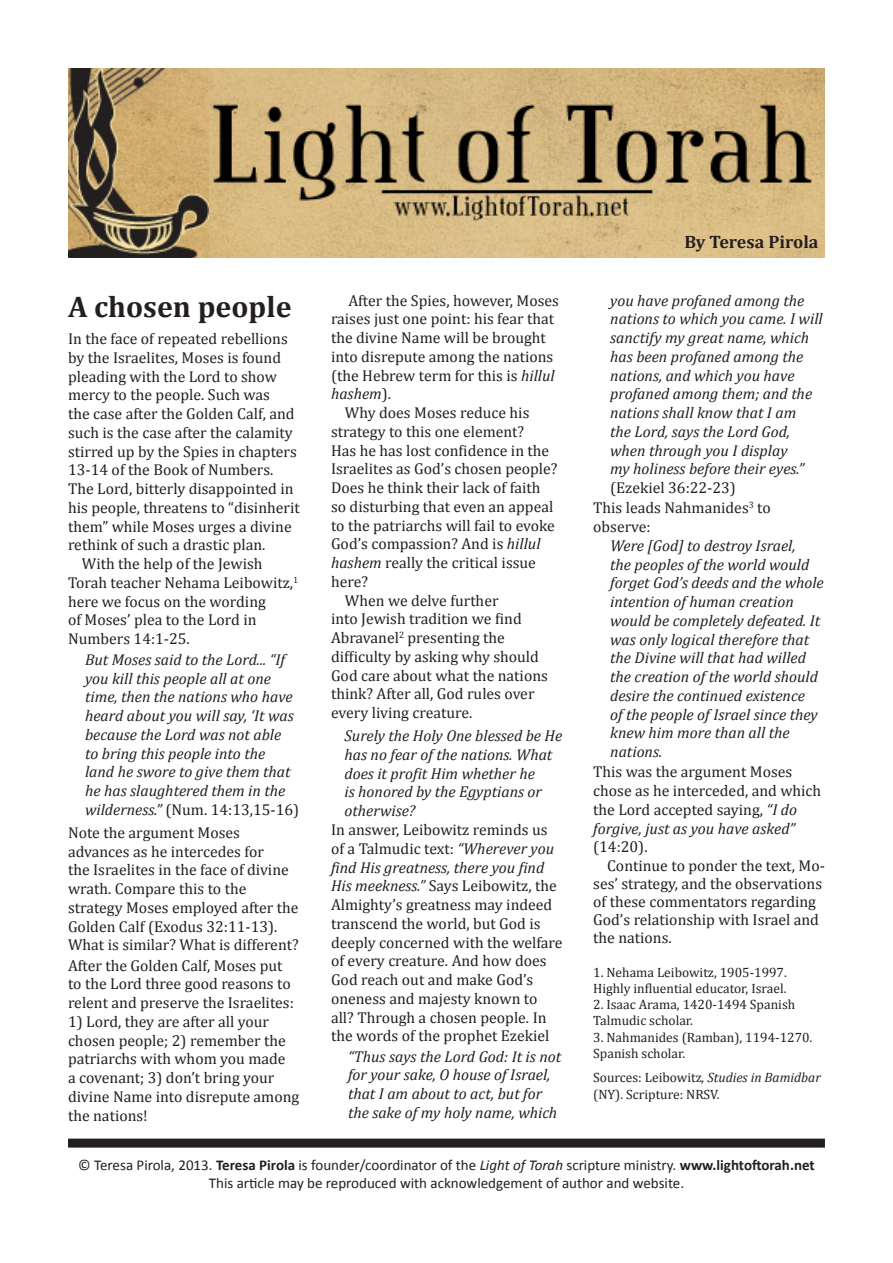
<style>
.page{position:relative;width:893px;height:1263px;background:#fff}
.page>*{position:absolute;margin:0;border:0;box-sizing:border-box;transform-origin:0 0}
.t1{font:700 30px "Cambria";color:#231f20}
.t2{font:700 18px "Cambria";color:#231f20}
.t3{font:15.75px/18.8px "Cambria";color:#231f20}
.t4{font:italic 15.75px/18.8px "Cambria";color:#231f20}
.t5{font:15px "Calibri";color:#231f20}
.t6{font:13.5px/16.2px "Cambria";color:#231f20}
.s1{font-style:normal}
.s2{font-style:italic}
.s3{font-weight:700}
</style>
<div class="page">
<div style="left:68px;top:1138px;width:757px;height:9px;background:#231f20"></div>
<img style="left:208px;top:68px;width:617px;height:190px">
<img style="left:68px;top:68px;width:140px;height:190px">
<p class="t1" style="left:68px;top:288px;width:225px">A chosen people</p>
<p class="t3" style="left:68px;top:329px;width:233px">In the face of repeated rebellions by the Israelites, Moses is found pleading with the Lord to show mercy to the people. Such was<br>the case after the Golden Calf, and such is the case after the calamity stirred up by the Spies in chapters<br>13-14 of the Book of Numbers.<br>The Lord, bitterly disappointed in his people, threatens to “disinherit them” while Moses urges a divine rethink of such a drastic plan.</p>
<p class="t3" style="left:68px;top:554px;width:232px;text-indent:14px">With the help of the Jewish<br>Torah teacher Nehama Leibowitz,<sup>1 </sup>here we focus on the wording<br>of Moses’ plea to the Lord in<br>Numbers 14:1-25.</p>
<p class="t4" style="left:85px;top:650px;width:216px">But Moses said to the Lord... “If you kill this people all at one time, then the nations who have heard about you will say, ‘It was because the Lord was not able<br>to bring this people into the<br>land he swore to give them that he has slaughtered them in the wilderness.” <span class="s1">(Num. 14:13,15-16)</span></p>
<p class="t3" style="left:68px;top:823px;width:232px">Note the argument Moses advances as he intercedes for<br>the Israelites in the face of divine wrath. Compare this to the strategy Moses employed after the<br>Golden Calf (Exodus 32:11-13).<br>What is similar? What is different?</p>
<p class="t3" style="left:68px;top:956px;width:227px">After the Golden Calf, Moses put to the Lord three good reasons to relent and preserve the Israelites:</p>
<p class="t3" style="left:68px;top:1012px;width:233px">1) Lord, they are after all your chosen people; 2) remember the patriarchs with whom you made<br>a covenant; 3) don’t bring your divine Name into disrepute among the nations!</p>
<p class="t3" style="left:331px;top:291px;width:229px;text-indent:17px">After the Spies, however, Moses raises just one point: his fear that the divine Name will be brought into disrepute among the nations (the Hebrew term for this is <span class="s2">hillul hashem</span>).</p>
<p class="t3" style="left:331px;top:403px;width:228px;text-indent:14px">Why does Moses reduce his strategy to this one element?<br>Has he has lost confidence in the<br>Israelites as God’s chosen people?<br>Does he think their lack of faith so disturbing that even an appeal to the patriarchs will fail to evoke<br>God’s compassion? And is <span class="s2">hillul hashem</span> really the critical issue here?</p>
<p class="t3" style="left:331px;top:591px;width:218px;text-indent:14px">When we delve further<br>into Jewish tradition we find<br>Abravanel<sup>2</sup> presenting the difficulty by asking why should<br>God care about what the nations think? After all, God rules over every living creature.</p>
<p class="t4" style="left:344px;top:726px;width:219px">Surely the Holy One blessed be He has no fear of the nations. What does it profit Him whether he<br>is honored by the Egyptians or otherwise?</p>
<p class="t3" style="left:331px;top:820px;width:233px">In answer, Leibowitz reminds us of a Talmudic text: <span class="s2">“Wherever you find His greatness, there you find<br>His meekness.”</span> Says Leibowitz, the<br>Almighty’s greatness may indeed transcend the world, but God is deeply concerned with the welfare of every creature. And how does<br>God reach out and make God’s oneness and majesty known to all? Through a chosen people. In the words of the prophet Ezekiel</p>
<p class="t4" style="left:348px;top:1046px;width:215px">“Thus says the Lord God: It is not for your sake, O house of Israel, that I am about to act, but for the sake of my holy name, which</p>
<p class="t2" style="left:684px;top:230px;width:136px">By Teresa Pirola</p>
<p class="t4" style="left:610px;top:291px;width:214px">you have profaned among the nations to which you came. I will sanctify my great name, which has been profaned among the nations, and which you have profaned among them; and the nations shall know that I am<br>the Lord, says the Lord God, when through you I display<br>my holiness before their eyes.” <span class="s1">(Ezekiel 36:22-23)</span></p>
<p class="t3" style="left:593px;top:499px;width:179px">This leads Nahmanides<sup>3</sup> to observe:</p>
<p class="t4" style="left:610px;top:536px;width:215px">Were [God] to destroy Israel,<br>the peoples of the world would forget God’s deeds and the whole intention of human creation would be completely defeated. It was only logical therefore that the Divine will that had willed the creation of the world should desire the continued existence<br>of the people of Israel since they knew him more than all the nations.</p>
<p class="t3" style="left:593px;top:763px;width:229px">This was the argument Moses chose as he interceded, and which the Lord accepted saying, <span class="s2">“I do forgive, just as you have asked” </span>(14:20).</p>
<p class="t3" style="left:593px;top:856px;width:233px;line-height:18px;text-indent:14px">Continue to ponder the text, Mo&shy;ses’ strategy, and the observations of these commentators regarding<br>God’s relationship with Israel and the nations.</p>
<p class="t6" style="left:593px;top:964px;width:195px">1. Nehama Leibowitz, 1905-1997.<br>Highly influential educator, Israel.</p>
<p class="t6" style="left:593px;top:996px;width:204px">2. Isaac Arama, 1420-1494 Spanish<br>Talmudic scholar.</p>
<p class="t6" style="left:593px;top:1029px;width:221px">3. Nahmanides (Ramban), 1194-1270.<br>Spanish scholar.</p>
<p class="t6" style="left:593px;top:1070px;width:229px">Sources: Leibowitz<span class="s2">, Studies in Bamidbar </span>(NY). Scripture: NRSV.</p>
<p class="t5" style="left:78px;top:1155px;width:738px">© Teresa Pirola, 2013. <span class="s3">Teresa Pirola</span> is founder/coordinator of the <span class="s2">Light of Torah</span> scripture ministry. <span class="s3">www.lightoftorah.net</span></p>
<p class="t5" style="left:209px;top:1173px;width:477px">This article may be reproduced with acknowledgement of author and website.</p>
</div>
